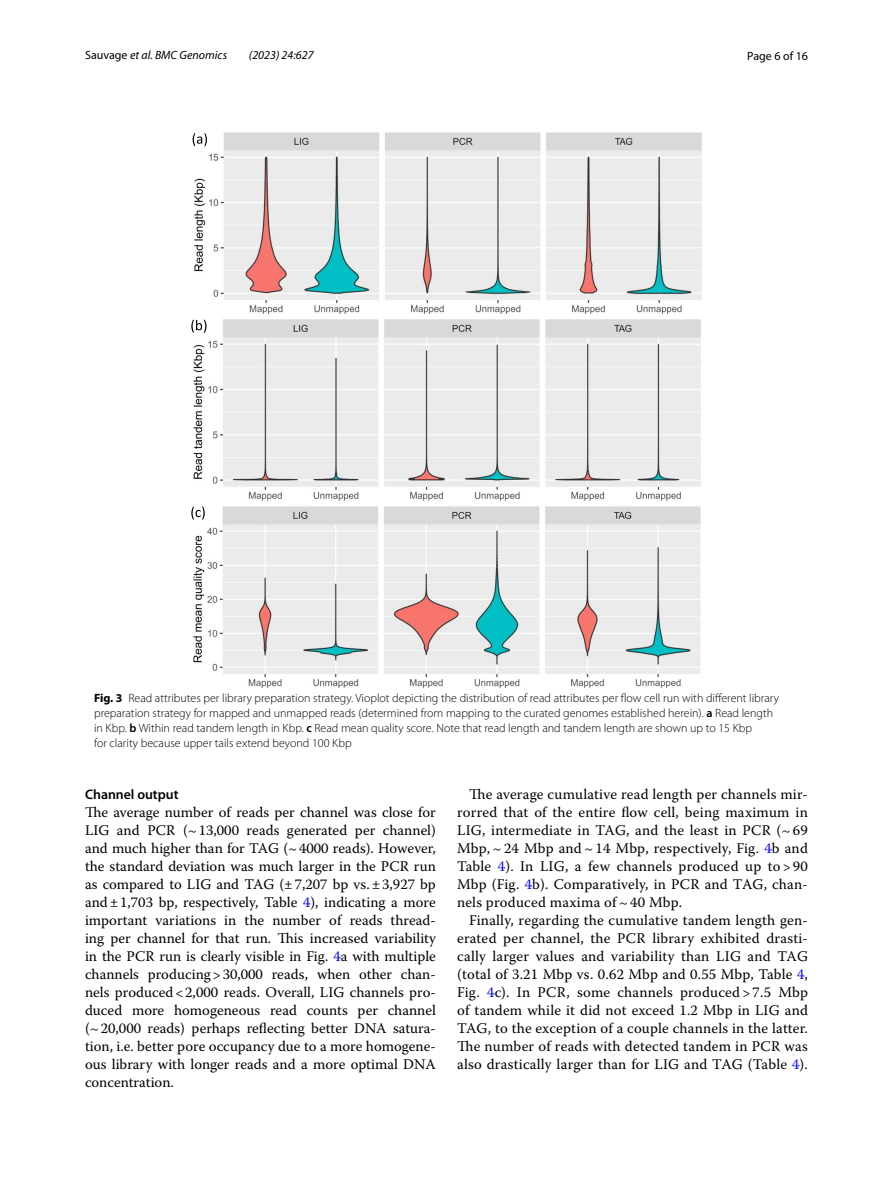
<style>
.page{position:relative;width:893px;height:1187px;background:#fff}
.page>*{position:absolute;margin:0;border:0;box-sizing:border-box;transform-origin:0 0}
.t1{font:14.7px/18px "Warnock Pro";letter-spacing:.015em;color:#000;text-align:justify}
.t2{font:600 13.8px "Myriad Pro";color:#000}
.t3{font:300 12px/15px "Myriad Pro";color:#000}
.t4{font:italic 12px "Myriad Pro";color:#000}
.t5{font:12px "Myriad Pro";color:#000}
.s1{font-style:normal}
.s2{font-weight:700}
.s3{font-weight:600}
.s4{color:#00f}
</style>
<div class="page">
<img style="left:193px;top:133px;width:509px;height:554px">
<svg style="left:193px;top:133px;width:14px;height:13px"></svg>
<svg style="left:191px;top:320px;width:15px;height:13px"></svg>
<svg style="left:191px;top:506px;width:14px;height:13px"></svg>
<p class="t4" style="left:85px;top:48px;width:144px"><span class="s1">Sauvage</span> et al. BMC Genomics</p>
<p class="t4" style="left:249px;top:48px;width:66px">(2023) 24:627</p>
<p class="t5" style="left:747px;top:48px;width:62px">Page 6 of 16</p>
<p class="t3" style="left:94px;top:691px;width:686px"><span class="s2">Fig. 3</span> Read attributes per library preparation strategy. Vioplot depicting the distribution of read attributes per flow cell run with different library preparation strategy for mapped and unmapped reads (determined from mapping to the curated genomes established herein). <span class="s3">a</span> Read length in Kbp. <span class="s3">b</span> Within read tandem length in Kbp. <span class="s3">c</span> Read mean quality score. Note that read length and tandem length are shown up to 15 Kbp<br>for clarity because upper tails extend beyond 100 Kbp</p>
<p class="t2" style="left:85px;top:785px;width:95px">Channel output</p>
<p class="t1" style="left:85px;top:802px;width:352px">The average number of reads per channel was close for LIG and PCR (~13,000 reads generated per channel) and much higher than for TAG (~4000 reads). However, the standard deviation was much larger in the PCR run as compared to LIG and TAG (±7,207 bp vs.±3,927 bp and±1,703 bp, respectively, Table <span class="s4">4</span>), indicating a more important variations in the number of reads thread&shy;ing per channel for that run. This increased variability in the PCR run is clearly visible in Fig. <span class="s4">4</span>a with multiple channels producing&gt;30,000 reads, when other chan&shy;nels produced&lt;2,000 reads. Overall, LIG channels pro&shy;duced more homogeneous read counts per channel (~20,000 reads) perhaps reflecting better DNA satura&shy;tion, i.e. better pore occupancy due to a more homogene&shy;ous library with longer reads and a more optimal DNA concentration.</p>
<p class="t1" style="left:457px;top:785px;width:352px;text-indent:12px">The average cumulative read length per channels mir&shy;rorred that of the entire flow cell, being maximum in LIG, intermediate in TAG, and the least in PCR (~69<br>Mbp,~24 Mbp and~14 Mbp, respectively, Fig. <span class="s4">4</span>b and Table <span class="s4">4</span>). In LIG, a few channels produced up to &gt; 90<br>Mbp (Fig. <span class="s4">4</span>b). Comparatively, in PCR and TAG, chan&shy;nels produced maxima of~40 Mbp.</p>
<p class="t1" style="left:457px;top:911px;width:352px;text-indent:12px">Finally, regarding the cumulative tandem length gen&shy;erated per channel, the PCR library exhibited drasti&shy;cally larger values and variability than LIG and TAG (total of 3.21 Mbp vs. 0.62 Mbp and 0.55 Mbp, Table <span class="s4">4</span>, Fig. <span class="s4">4</span>c). In PCR, some channels produced &gt; 7.5 Mbp of tandem while it did not exceed 1.2 Mbp in LIG and TAG, to the exception of a couple channels in the latter.<br>The number of reads with detected tandem in PCR was also drastically larger than for LIG and TAG (Table <span class="s4">4</span>).</p>
</div>
